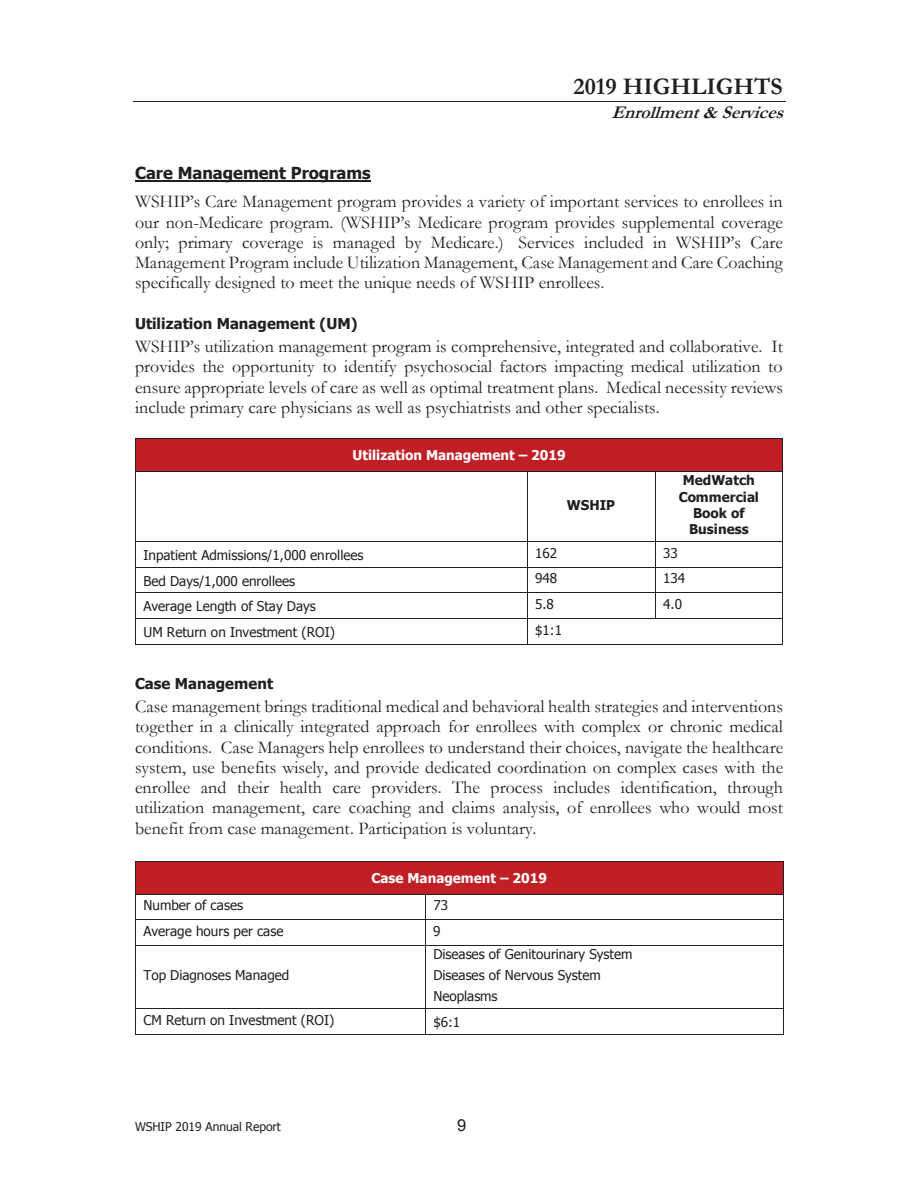
<style>
.page{position:relative;width:918px;height:1188px;background:#fff}
.page>*{position:absolute;margin:0;border:0;box-sizing:border-box;transform-origin:0 0}
.t1{font:700 24px "Garamond";color:#231f20}
.t2{font:18px/20.2px "Garamond";color:#231f20;text-align:justify}
.t3{font:italic 700 18px "Garamond";color:#231f20}
.t4{font:700 16.5px "Tahoma";color:#231f20}
.t5{font:16.5px "Arial";color:#231f20}
.t6{font:700 15px "Tahoma";color:#231f20}
.t7{font:13.5px/20.9px "Tahoma";color:#231f20}
.t8{font:700 13.5px "Tahoma";color:#fff}
.t9{font:700 13.5px/16.4px "Tahoma";color:#231f20;text-align:center}
.t10{font:12px "Tahoma";letter-spacing:-.005em;color:#231f20}
</style>
<div class="page">
<hr style="left:133px;top:102px;width:652px;height:1px;background:#231f20">
<hr style="left:135px;top:180px;width:236px;height:2px;background:#231f20">
<div style="left:136px;top:439px;width:646px;height:32px;background:#c02025"></div>
<hr style="left:136px;top:438px;width:646px;height:1px;background:#231f20">
<hr style="left:135px;top:439px;width:1px;height:32px;background:#231f20">
<hr style="left:782px;top:439px;width:1px;height:32px;background:#231f20">
<hr style="left:136px;top:471px;width:391px;height:1px;background:#231f20">
<hr style="left:528px;top:471px;width:127px;height:1px;background:#231f20">
<hr style="left:655px;top:471px;width:127px;height:1px;background:#231f20">
<hr style="left:135px;top:472px;width:1px;height:70px;background:#231f20">
<hr style="left:527px;top:472px;width:1px;height:70px;background:#231f20">
<hr style="left:655px;top:472px;width:1px;height:70px;background:#231f20">
<hr style="left:782px;top:472px;width:1px;height:70px;background:#231f20">
<hr style="left:136px;top:542px;width:391px;height:1px;background:#231f20">
<hr style="left:528px;top:542px;width:127px;height:1px;background:#231f20">
<hr style="left:655px;top:542px;width:127px;height:1px;background:#231f20">
<hr style="left:136px;top:567px;width:391px;height:1px;background:#231f20">
<hr style="left:528px;top:567px;width:127px;height:1px;background:#231f20">
<hr style="left:655px;top:567px;width:127px;height:1px;background:#231f20">
<hr style="left:136px;top:593px;width:391px;height:1px;background:#231f20">
<hr style="left:528px;top:593px;width:127px;height:1px;background:#231f20">
<hr style="left:655px;top:593px;width:127px;height:1px;background:#231f20">
<hr style="left:136px;top:618px;width:391px;height:1px;background:#231f20">
<hr style="left:528px;top:618px;width:127px;height:1px;background:#231f20">
<svg style="left:655px;top:543px;width:1px;height:75px"></svg>
<hr style="left:655px;top:618px;width:127px;height:1px;background:#231f20">
<svg style="left:135px;top:542px;width:1px;height:103px"></svg>
<hr style="left:136px;top:644px;width:391px;height:1px;background:#231f20">
<svg style="left:527px;top:542px;width:1px;height:103px"></svg>
<hr style="left:528px;top:644px;width:254px;height:1px;background:#231f20">
<svg style="left:782px;top:542px;width:1px;height:103px"></svg>
<div style="left:136px;top:862px;width:647px;height:32px;background:#c02025"></div>
<hr style="left:136px;top:861px;width:647px;height:1px;background:#231f20">
<hr style="left:135px;top:862px;width:1px;height:32px;background:#231f20">
<hr style="left:783px;top:862px;width:1px;height:32px;background:#231f20">
<hr style="left:136px;top:894px;width:289px;height:1px;background:#231f20">
<hr style="left:426px;top:894px;width:357px;height:1px;background:#231f20">
<hr style="left:136px;top:920px;width:289px;height:1px;background:#231f20">
<hr style="left:426px;top:920px;width:357px;height:1px;background:#231f20">
<svg style="left:135px;top:894px;width:1px;height:52px"></svg>
<hr style="left:136px;top:945px;width:289px;height:1px;background:#231f20">
<svg style="left:425px;top:894px;width:1px;height:52px"></svg>
<hr style="left:426px;top:945px;width:357px;height:1px;background:#231f20">
<svg style="left:783px;top:894px;width:1px;height:52px"></svg>
<hr style="left:135px;top:946px;width:1px;height:62px;background:#231f20">
<hr style="left:425px;top:946px;width:1px;height:62px;background:#231f20">
<hr style="left:783px;top:946px;width:1px;height:62px;background:#231f20">
<hr style="left:136px;top:1008px;width:289px;height:1px;background:#231f20">
<hr style="left:426px;top:1008px;width:357px;height:1px;background:#231f20">
<svg style="left:135px;top:1008px;width:1px;height:27px"></svg>
<hr style="left:136px;top:1034px;width:289px;height:1px;background:#231f20">
<svg style="left:425px;top:1008px;width:1px;height:27px"></svg>
<hr style="left:426px;top:1034px;width:357px;height:1px;background:#231f20">
<svg style="left:783px;top:1008px;width:1px;height:27px"></svg>
<h1 class="t1" style="left:574px;top:70px;width:211px">2019 HIGHLIGHTS</h1>
<p class="t3" style="left:611px;top:100px;width:181px">Enrollment&amp;Services</p>
<p class="t4" style="left:135px;top:162px;width:237px">Care Management Programs</p>
<p class="t2" style="left:135px;top:191px;width:649px">WSHIP’s Care Management program provides a variety of important services to enrollees in our non-Medicare program. (WSHIP’s Medicare program provides supplemental coverage only; primary coverage is managed by Medicare.) Services included in WSHIP’s Care Management Program include Utilization Management, Case Management and Care Coaching specifically designed to meet the unique needs of WSHIP enrollees.</p>
<p class="t6" style="left:135px;top:313px;width:224px">Utilization Management (UM)</p>
<p class="t2" style="left:135px;top:336px;width:650px">WSHIP’s utilization management program is comprehensive, integrated and collaborative. It provides the opportunity to identify psychosocial factors impacting medical utilization to ensure appropriate levels of care as well as optimal treatment plans. Medical necessity reviews include primary care physicians as well as psychiatrists and other specialists.</p>
<p class="t8" style="left:353px;top:446px;width:215px">Utilization Management – 2019</p>
<p class="t9" style="left:567px;top:496px;width:50px">WSHIP</p>
<p class="t9" style="left:679px;top:471px;width:82px">MedWatch<br>Commercial<br>Book of<br>Business</p>
<p class="t7" style="left:143px;top:544px;width:221px">Inpatient Admissions/1,000 enrollees</p>
<p class="t7" style="left:535px;top:542px;width:24px">162</p>
<p class="t7" style="left:663px;top:542px;width:16px">33</p>
<p class="t7" style="left:143px;top:570px;width:153px">Bed Days/1,000 enrollees</p>
<p class="t7" style="left:535px;top:568px;width:24px">948</p>
<p class="t7" style="left:663px;top:568px;width:24px">134</p>
<p class="t7" style="left:143px;top:595px;width:174px">Average Length of Stay Days</p>
<p class="t7" style="left:535px;top:593px;width:20px">5.8</p>
<p class="t7" style="left:663px;top:593px;width:20px">4.0</p>
<p class="t7" style="left:143px;top:621px;width:193px">UM Return on Investment (ROI)</p>
<p class="t7" style="left:535px;top:619px;width:28px">$1:1</p>
<p class="t6" style="left:135px;top:673px;width:140px">Case Management</p>
<p class="t2" style="left:135px;top:696px;width:650px">Case management brings traditional medical and behavioral health strategies and interventions together in a clinically integrated approach for enrollees with complex or chronic medical conditions. Case Managers help enrollees to understand their choices, navigate the healthcare system, use benefits wisely, and provide dedicated coordination on complex cases with the enrollee and their health care providers. The process includes identification, through utilization management, care coaching and claims analysis, of enrollees who would most benefit from case management. Participation is voluntary.</p>
<p class="t8" style="left:371px;top:869px;width:177px">Case Management – 2019</p>
<p class="t7" style="left:143px;top:894px;width:101px">Number of cases</p>
<p class="t7" style="left:433px;top:894px;width:16px">73</p>
<p class="t7" style="left:143px;top:920px;width:142px">Average hours per case</p>
<p class="t7" style="left:433px;top:920px;width:9px">9</p>
<p class="t7" style="left:143px;top:964px;width:147px">Top Diagnoses Managed</p>
<p class="t7" style="left:433px;top:943px;width:201px">Diseases of Genitourinary System<br>Diseases of Nervous System<br>Neoplasms</p>
<p class="t7" style="left:143px;top:1009px;width:192px">CM Return on Investment (ROI)</p>
<p class="t7" style="left:433px;top:1011px;width:28px">$6:1</p>
<p class="t10" style="left:135px;top:1118px;width:147px">WSHIP 2019 Annual Report</p>
<p class="t5" style="left:457px;top:1114px;width:11px">9</p>
</div>
